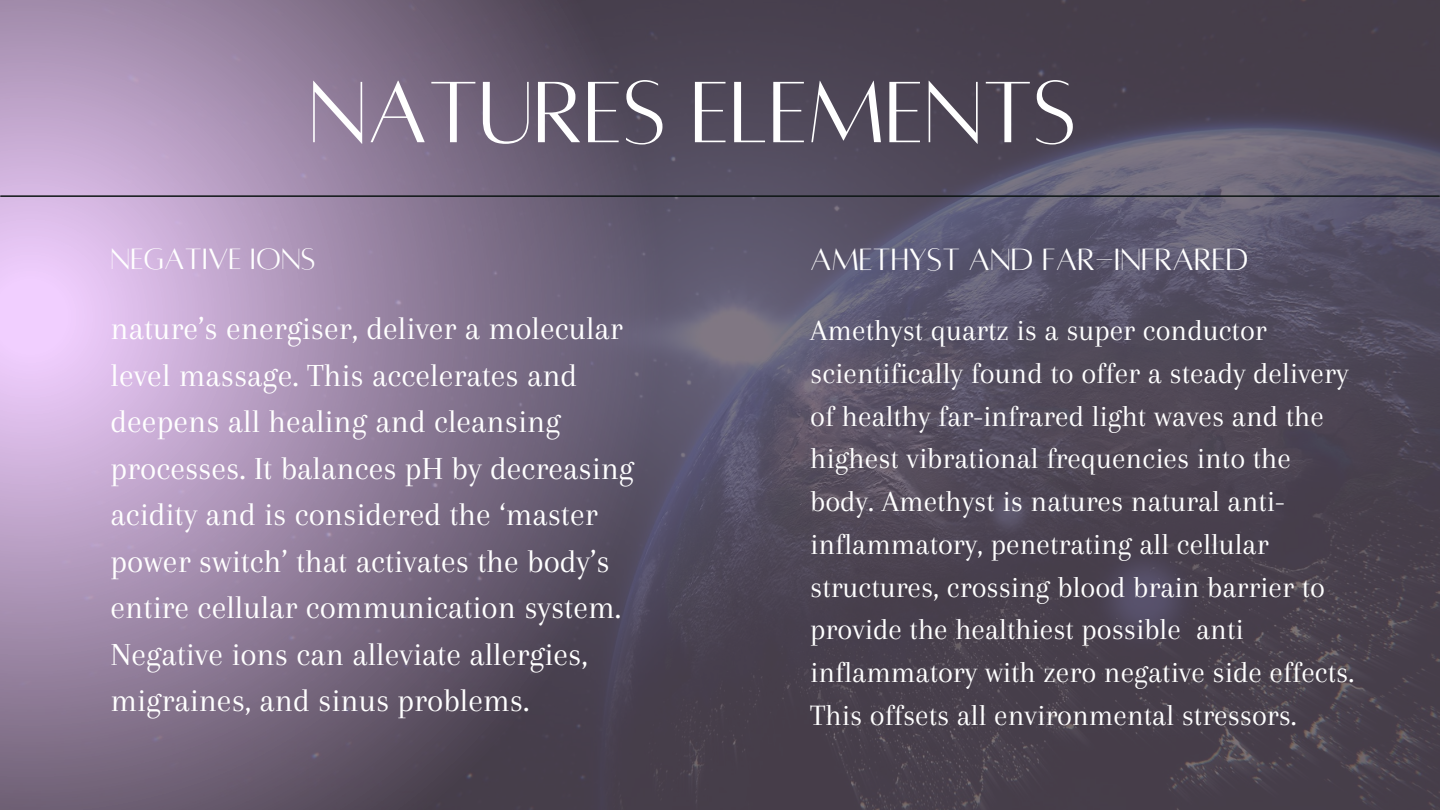
<style>
.page{position:relative;width:1440px;height:810px;background:#fff}
.page>*{position:absolute;margin:0;border:0;box-sizing:border-box;transform-origin:0 0}
.t1{font:95.9px "Alta regular";color:#fff}
.t2{font:33.9px "Alta regular";color:#fff}
.t3{font:33.4px/46.5px "Arapey";color:#fff}
.t4{font:32.4px "Alta regular";color:#fff}
.t5{font:30.7px/42.8px "Arapey";color:#fff}
</style>
<div class="page">
<img style="left:720px;top:0;width:720px;height:810px">
<svg style="left:0;top:0;width:720px;height:810px;background:#877691"></svg>
<hr style="left:1px;top:195px;width:1438px;height:2px;background:#0c1513">
<p class="t1" style="left:309px;top:65px;width:770px">NATURES ELEMENTS</p>
<p class="t4" style="left:111px;top:243px;width:206px">NEGATIVE IONS</p>
<p class="t3" style="left:111px;top:305px;width:525px">nature’s energiser, deliver a molecular level massage. This accelerates and deepens all healing and cleansing processes. It balances pH by decreasing acidity and is considered the ‘master power switch’ that activates the body’s entire cellular communication system.<br>Negative ions can alleviate allergies, migraines, and sinus problems.</p>
<p class="t2" style="left:810px;top:243px;width:440px">AMETHYST AND FAR-INFRARED</p>
<p class="t5" style="left:810px;top:309px;width:546px">Amethyst quartz is a super conductor scientifically found to offer a steady delivery of healthy far-infrared light waves and the highest vibrational frequencies into the body. Amethyst is natures natural anti&shy;inflammatory, penetrating all cellular structures, crossing blood brain barrier to provide the healthiest possible anti inflammatory with zero negative side effects.<br>This offsets all environmental stressors.</p>
</div>
